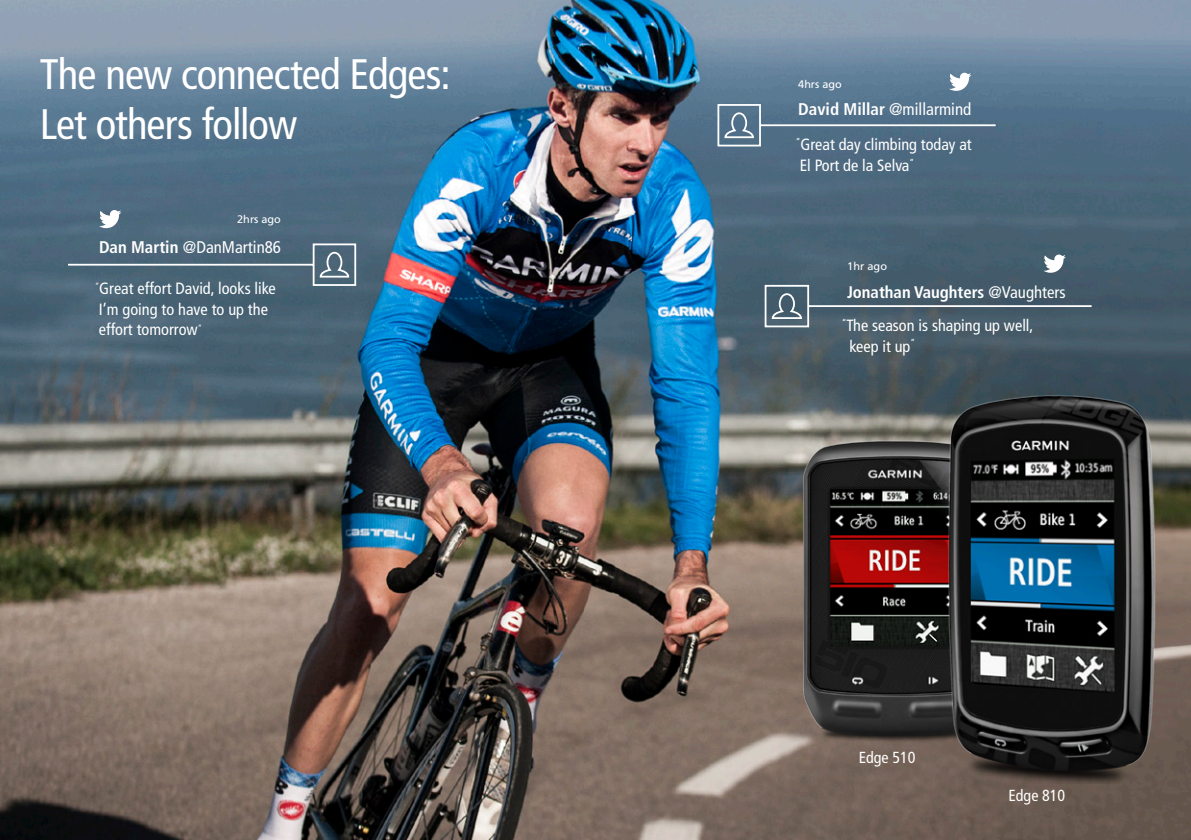
<style>
.page{position:relative;width:1191px;height:840px;background:#fff}
.page>*{position:absolute;margin:0;border:0;box-sizing:border-box;transform-origin:0 0}
.t1{font:condensed 42.6px "Frutiger LT Std";letter-spacing:-.02em;color:#fff}
.t2{font:700 condensed 17px "Frutiger LT Std";color:#fff}
.t3{font:700 condensed 16.8px "Frutiger LT Std";color:#fff}
.t4{font:condensed 16.8px "Frutiger LT Std";color:#fff}
.t5{font:condensed 16.4px "Frutiger LT Std";color:#fff}
.t6{font:condensed 16.2px "Frutiger LT Std";color:#fff}
.t7{font:condensed 16px "Frutiger LT Std";color:#fff}
.t8{font:11px "Frutiger LT Std";color:#fff}
.t9{font:10.8px "Frutiger LT Std";color:#fff}
.s1{font-weight:700}
.s2{font-weight:400}
</style>
<div class="page">
<img style="left:0;top:0;width:1191px;height:839px">
<img style="left:778px;top:434px;width:166px;height:331px">
<img style="left:944px;top:392px;width:215px;height:391px">
<svg style="left:66px;top:242px;width:291px;height:45px;background:#556e7f"></svg>
<svg style="left:99px;top:210px;width:22px;height:18px"></svg>
<svg style="left:716px;top:103px;width:281px;height:44px;background:#5c788f"></svg>
<svg style="left:949px;top:73px;width:22px;height:18px"></svg>
<svg style="left:763px;top:284px;width:330px;height:44px;background:#526774"></svg>
<svg style="left:1043px;top:254px;width:22px;height:18px"></svg>
<p class="t1" style="left:40px;top:49px;width:412px">The new connected Edges:</p>
<p class="t1" style="left:40px;top:99px;width:259px">Let others follow</p>
<p class="t8" style="left:237px;top:212px;width:45px">2hrs ago</p>
<p class="t4" style="left:99px;top:237px;width:183px"><span class="s1">Dan Martin</span> @DanMartin86</p>
<p class="t5" style="left:95px;top:279px;width:182px"><sup>“</sup>Great effort David, looks like</p>
<p class="t5" style="left:99px;top:299px;width:170px">I’m going to have to up the</p>
<p class="t5" style="left:99px;top:320px;width:105px">effort tomorrow<sup>”</sup></p>
<p class="t9" style="left:798px;top:78px;width:45px">4hrs ago</p>
<p class="t2" style="left:798px;top:99px;width:175px">David Millar <span class="s2">@millarmind</span></p>
<p class="t6" style="left:796px;top:135px;width:177px"><sup>“</sup>Great day climbing today at</p>
<p class="t6" style="left:799px;top:156px;width:116px">El Port de la Selva<sup>”</sup></p>
<p class="t8" style="left:847px;top:259px;width:41px">1hr ago</p>
<p class="t3" style="left:847px;top:282px;width:220px">Jonathan Vaughters <span class="s2">@Vaughters</span></p>
<p class="t6" style="left:842px;top:316px;width:193px"><sup>“</sup>The season is shaping up well,</p>
<p class="t6" style="left:849px;top:336px;width:67px">keep it up<sup>”</sup></p>
<p class="t7" style="left:859px;top:748px;width:58px">Edge 510</p>
<p class="t7" style="left:1008px;top:785px;width:58px">Edge 810</p>
</div>
